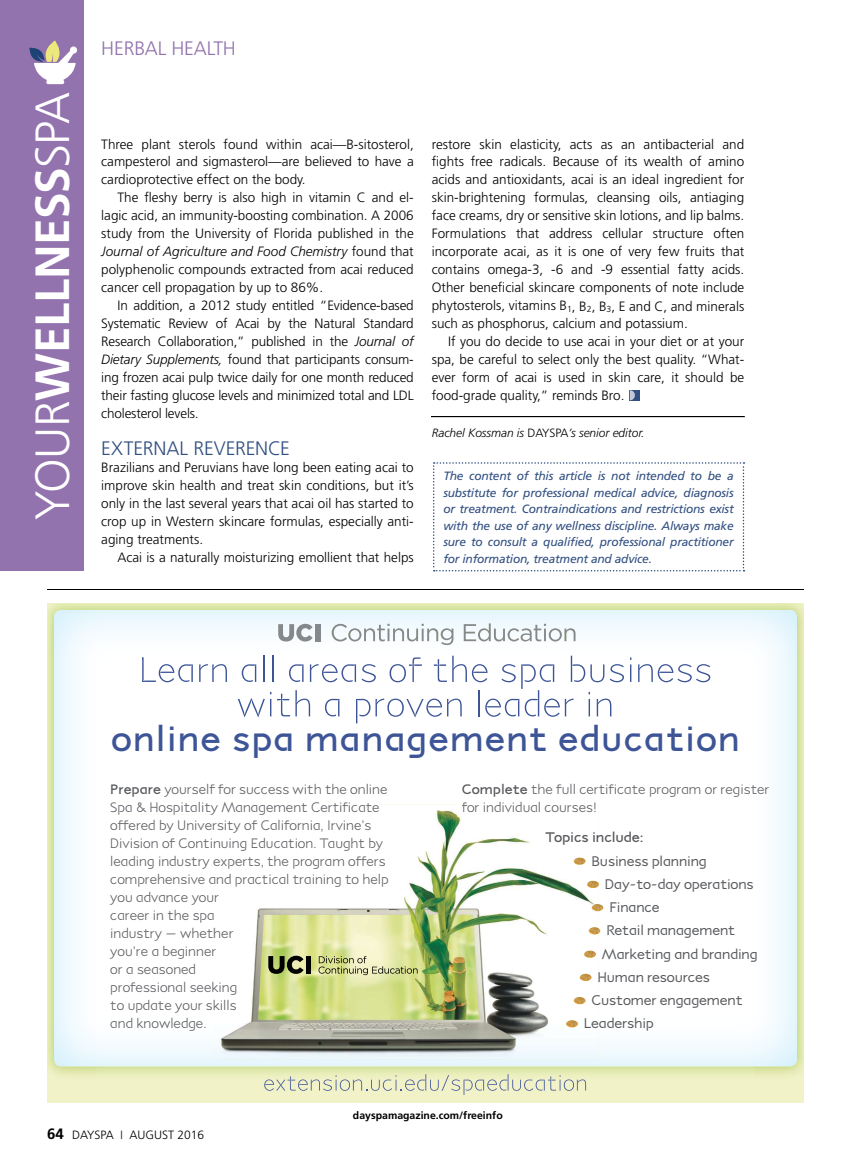
<style>
.page{position:relative;width:851px;height:1161px;background:#fff}
.page>*{position:absolute;margin:0;border:0;box-sizing:border-box;transform-origin:0 0}
.t1{font:700 48px "Frutiger";letter-spacing:-.005em;color:#fff}
.t2{font:700 36px "P22 Coda";letter-spacing:.03em;color:#3d5597}
.t3{font:300 19.5px "Frutiger";color:#314f81}
.t4{font:300 19.5px "Frutiger";letter-spacing:-.01em;color:#9273ae}
.t5{font:600 14.25px "P22 Coda";letter-spacing:-.01em;color:#55575a}
.t6{font:700 14.25px "P22 Coda";letter-spacing:-.01em;color:#55575a}
.t7{font:13.95px/18px "P22 Coda";color:#55575a}
.t8{font:300 13.5px/18px "Frutiger";color:#000;text-align:justify}
.t9{font:italic 12px/16.5px "Frutiger";letter-spacing:-.02em;color:#314f81;text-align:justify}
.t10{font:italic 300 12px "Frutiger";letter-spacing:-.005em;color:#000}
.t11{font:300 12px "Frutiger";color:#000}
.t12{font:700 10.5px "Frutiger";color:#000}
.s1{font-weight:300}
.s2{font-style:italic}
.s3{font-style:normal}
.s4{font-weight:700}
.s5{font-weight:700;font-size:15px}
</style>
<div class="page">
<div style="left:0;top:0;width:83px;height:572px;background:#9273ae"></div>
<svg style="left:29px;top:40px;width:48px;height:44px"></svg>
<svg style="left:433px;top:462px;width:311px;height:110px"></svg>
<div style="left:629px;top:390px;width:11px;height:10px;background:#314f81"></div>
<svg style="left:629px;top:390px;width:6px;height:10px"></svg>
<div style="left:47px;top:603px;width:756px;height:500px;background:#f1f2c8"></div>
<img style="left:47px;top:603px;width:756px;height:52px">
<img style="left:47px;top:655px;width:49px;height:421px">
<img style="left:754px;top:655px;width:49px;height:421px">
<img style="left:96px;top:1066px;width:658px;height:9px">
<img style="left:54px;top:610px;width:742px;height:202px">
<img style="left:54px;top:812px;width:211px;height:254px">
<img style="left:586px;top:812px;width:210px;height:254px">
<div style="left:265px;top:1059px;width:321px;height:7px;background:#e7f6fd"></div>
<div style="left:111px;top:802px;width:269px;height:13px;background:#fff"></div>
<img style="left:111px;top:820px;width:103px;height:13px">
<img style="left:111px;top:838px;width:103px;height:13px">
<img style="left:111px;top:856px;width:103px;height:13px">
<img style="left:111px;top:874px;width:103px;height:13px">
<img style="left:110px;top:892px;width:104px;height:13px">
<img style="left:111px;top:910px;width:103px;height:13px">
<img style="left:112px;top:928px;width:102px;height:13px">
<img style="left:110px;top:946px;width:104px;height:13px">
<img style="left:111px;top:982px;width:103px;height:13px">
<img style="left:111px;top:1000px;width:103px;height:13px">
<img style="left:462px;top:802px;width:134px;height:3px">
<img style="left:598px;top:832px;width:44px;height:13px">
<img style="left:598px;top:855px;width:107px;height:13px">
<div style="left:599px;top:948px;width:157px;height:13px;background:#fff"></div>
<img style="left:599px;top:972px;width:110px;height:10px">
<div style="left:598px;top:995px;width:144px;height:13px;background:#fff"></div>
<img style="left:598px;top:1018px;width:55px;height:13px">
<svg style="left:142px;top:657px;width:51px;height:25px"></svg>
<svg style="left:199px;top:664px;width:28px;height:18px"></svg>
<svg style="left:630px;top:657px;width:1px;height:25px"></svg>
<svg style="left:638px;top:664px;width:72px;height:18px"></svg>
<svg style="left:238px;top:656px;width:386px;height:67px;background:#eceff5"></svg>
<svg style="left:264px;top:1074px;width:322px;height:21px"></svg>
<img style="left:214px;top:805px;width:384px;height:254px">
<div style="left:214px;top:805px;width:166px;height:10px;background:#fff"></div>
<svg style="left:214px;top:892px;width:5px;height:31px"></svg>
<svg style="left:214px;top:946px;width:2px;height:13px"></svg>
<svg style="left:573px;top:855px;width:25px;height:13px"></svg>
<svg style="left:587px;top:881px;width:12px;height:7px"></svg>
<svg style="left:591px;top:904px;width:12px;height:7px"></svg>
<svg style="left:588px;top:927px;width:12px;height:7px"></svg>
<svg style="left:584px;top:948px;width:15px;height:13px"></svg>
<svg style="left:579px;top:972px;width:20px;height:10px"></svg>
<svg style="left:573px;top:995px;width:25px;height:13px"></svg>
<svg style="left:566px;top:1020px;width:12px;height:7px"></svg>
<img style="left:278px;top:634px;width:16px;height:7px">
<img style="left:296px;top:624px;width:16px;height:18px">
<img style="left:315px;top:624px;width:5px;height:17px">
<img style="left:332px;top:624px;width:15px;height:17px">
<svg style="left:348px;top:628px;width:27px;height:13px"></svg>
<img style="left:377px;top:625px;width:8px;height:16px">
<svg style="left:387px;top:624px;width:51px;height:17px"></svg>
<img style="left:440px;top:628px;width:13px;height:17px">
<img style="left:463px;top:624px;width:13px;height:17px">
<img style="left:478px;top:623px;width:12px;height:18px">
<svg style="left:494px;top:628px;width:37px;height:13px"></svg>
<img style="left:533px;top:625px;width:8px;height:16px">
<svg style="left:544px;top:624px;width:2px;height:17px"></svg>
<img style="left:548px;top:628px;width:14px;height:13px">
<svg style="left:564px;top:628px;width:11px;height:13px"></svg>
<svg style="left:318px;top:956px;width:99px;height:19px"></svg>
<svg style="left:268px;top:956px;width:35px;height:18px"></svg>
<div style="left:306px;top:956px;width:5px;height:18px;background:#000"></div>
<h1 class="t1" style="left:32px;top:520px;width:429px;rotate:-90deg"><span class="s1">YOUR</span>WELLNESS<span class="s1">SPA</span></h1>
<h3 class="t4" style="left:101px;top:40px;width:136px">HERBAL HEALTH</h3>
<p class="t8" style="left:101px;top:136px;width:314px">Three plant sterols found within acai—B-sitosterol, campesterol and sigmasterol—are believed to have a cardioprotective effect on the body.</p>
<p class="t8" style="left:101px;top:190px;width:314px;text-indent:16px">The fleshy berry is also high in vitamin C and el&shy;lagic acid, an immunity-boosting combination. A 2006 study from the University of Florida published in the <span class="s2">Journal of Agriculture and Food Chemistry</span> found that polyphenolic compounds extracted from acai reduced cancer cell propagation by up to 86%.</p>
<p class="t8" style="left:101px;top:298px;width:314px;text-indent:16px">In addition, a 2012 study entitled “Evidence-based Systematic Review of Acai by the Natural Standard Research Collaboration,” published in the <span class="s2">Journal of Dietary Supplements,</span> found that participants consum&shy;ing frozen acai pulp twice daily for one month reduced their fasting glucose levels and minimized total and LDL cholesterol levels.</p>
<h3 class="t3" style="left:101px;top:440px;width:190px">EXTERNAL REVERENCE</h3>
<p class="t8" style="left:101px;top:460px;width:314px">Brazilians and Peruvians have long been eating acai to improve skin health and treat skin conditions, but it’s only in the last several years that acai oil has started to crop up in Western skincare formulas, especially anti&shy;aging treatments.</p>
<p class="t8" style="left:117px;top:550px;width:298px">Acai is a naturally moisturizing emollient that helps</p>
<p class="t8" style="left:432px;top:136px;width:314px">restore skin elasticity, acts as an antibacterial and fights free radicals. Because of its wealth of amino acids and antioxidants, acai is an ideal ingredient for skin-brightening formulas, cleansing oils, antiaging face creams, dry or sensitive skin lotions, and lip balms.<br>Formulations that address cellular structure often incorporate acai, as it is one of very few fruits that contains omega-3, -6 and -9 essential fatty acids.<br>Other beneficial skincare components of note include phytosterols, vitamins B<sub>1</sub>, B<sub>2</sub>, B<sub>3</sub>, E and C, and minerals such as phosphorus, calcium and potassium.</p>
<p class="t8" style="left:432px;top:334px;width:314px;text-indent:16px">If you do decide to use acai in your diet or at your spa, be careful to select only the best quality. “What&shy;ever form of acai is used in skin care, it should be food-grade quality,” reminds Bro.</p>
<p class="t10" style="left:432px;top:427px;width:214px">Rachel Kossman is <span class="s3">DAYSPA</span>’s senior editor.</p>
<p class="t9" style="left:443px;top:469px;width:292px">The content of this article is not intended to be a substitute for pro fessional medical advice, diagnosis or treatment. Contraindications and restrictions exist with the use of any wellness discipline. Always make sure to consult a qualified, professional practitioner for information, treat ment and advice.</p>
<h2 class="t2" style="left:111px;top:725px;width:630px">online spa management education</h2>
<p class="t7" style="left:110px;top:781px;width:280px"><span class="s4">Prepare</span> yourself for success with the online<br>Spa &amp; Hospitality Management Certificate offered by University of California, Irvine’s<br>Division of Continuing Education. Taught by leading industry experts, the program offers comprehensive and practical training to help you advance your<br>career in the spa<br>industry – whether<br>you’re a beginner<br>or a seasoned<br>professional seeking<br>to update your skills<br>and knowledge.</p>
<p class="t7" style="left:461px;top:781px;width:309px"><span class="s4">Complete</span> the full certificate program or register</p>
<p class="t7" style="left:461px;top:799px;width:136px">for individual courses!</p>
<p class="t6" style="left:545px;top:832px;width:99px">Topics include:</p>
<p class="t5" style="left:591px;top:855px;width:117px">Business planning</p>
<p class="t5" style="left:605px;top:878px;width:150px">Day-to-day operations</p>
<p class="t5" style="left:609px;top:902px;width:52px">Finance</p>
<p class="t5" style="left:606px;top:925px;width:130px">Retail management</p>
<p class="t5" style="left:602px;top:948px;width:157px">Marketing and branding</p>
<p class="t5" style="left:597px;top:971px;width:114px">Human resources</p>
<p class="t5" style="left:591px;top:995px;width:153px">Customer engagement</p>
<p class="t5" style="left:584px;top:1018px;width:71px">Leadership</p>
<p class="t12" style="left:353px;top:1111px;width:151px">dayspamagazine.com/freeinfo</p>
<p class="t11" style="left:47px;top:1130px;width:158px"><span class="s5">64</span> DAYSPA <sup>|</sup> AUGUST 2016</p>
</div>
